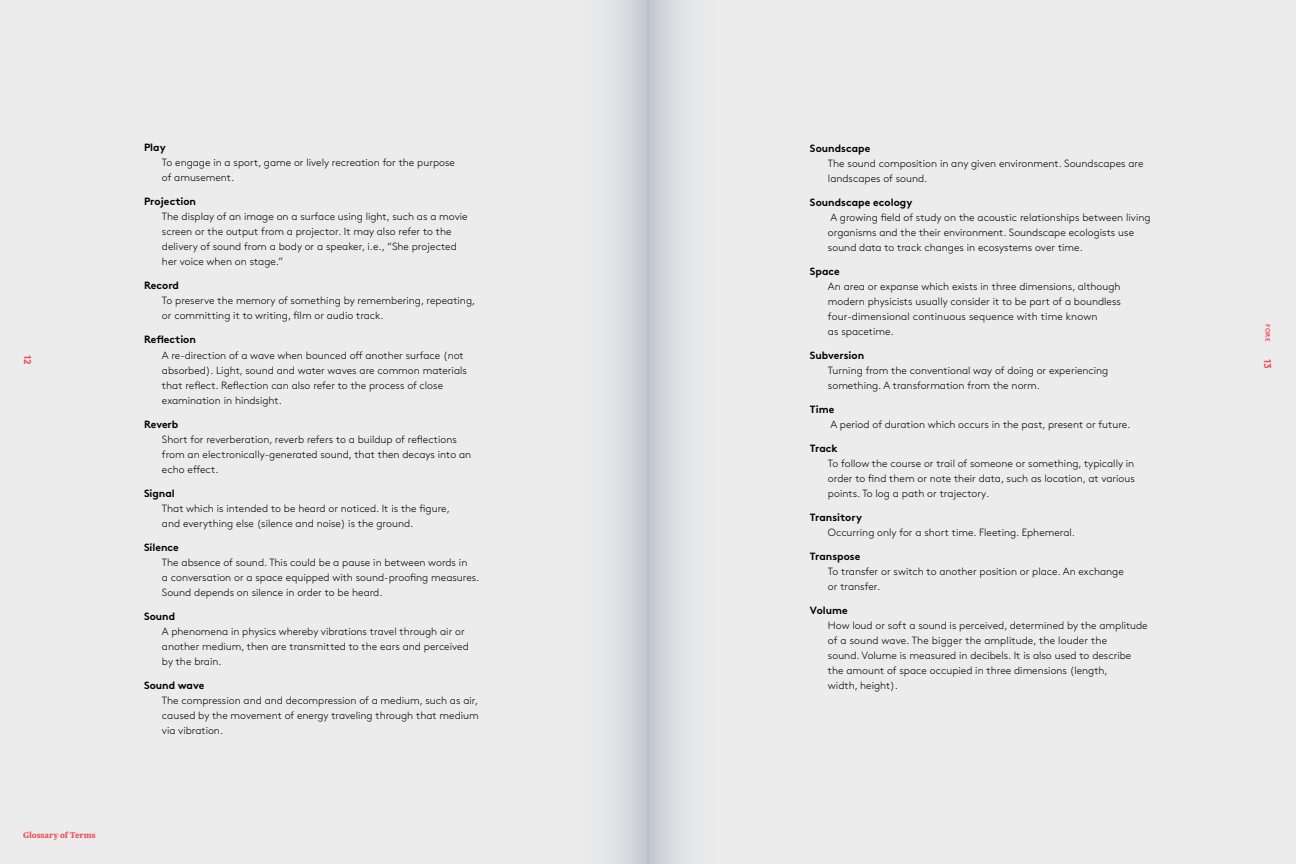
<style>
.page{position:relative;width:1296px;height:864px;background:#ececec}
.page>*{position:absolute;margin:0;border:0;box-sizing:border-box;transform-origin:0 0}
.t1{font:300 10.5px/15px "Brown";color:#000}
.t2{font:10.5px "Brown Bold Alt";color:#000}
.t3{font:700 10px "Brown";color:#f04a56}
.t4{font:700 8.5px "Eskorte Latin";color:#f04a56}
.t5{font:700 6.5px "Brown";color:#f04a56}
</style>
<div class="page">
<div style="left:648px;top:0;width:71px;height:864px;background:linear-gradient(to right,#c8ccd4,#f3f2f0)"></div>
<div style="left:577px;top:0;width:71px;height:864px;background:linear-gradient(to right,#f3f2f0,#c9cdd4)"></div>
<hr style="left:648px;top:0;width:1px;height:864px;background:#b8bdc2">
<p class="t3" style="left:36px;top:355px;width:11px;rotate:90deg">12</p>
<p class="t4" style="left:23px;top:830px;width:74px">Glossary of Terms</p>
<p class="t2" style="left:144px;top:139px;width:23px">Play</p>
<p class="t1" style="left:162px;top:155px;width:295px">To engage in a sport, game or lively recreation for the purpose of amusement.</p>
<p class="t2" style="left:144px;top:193px;width:54px">Projection</p>
<p class="t1" style="left:162px;top:209px;width:307px">The display of an image on a surface using light, such as a movie screen or the output from a projector. It may also refer to the delivery of sound from a body or a speaker, i.e., “She projected her voice when on stage.”</p>
<p class="t2" style="left:144px;top:277px;width:36px">Record</p>
<p class="t1" style="left:162px;top:293px;width:315px">To preserve the memory of something by remembering, repeating, or committing it to writing, film or audio track.</p>
<p class="t2" style="left:144px;top:331px;width:53px">Reflection</p>
<p class="t1" style="left:162px;top:347px;width:306px">A re-direction of a wave when bounced off another surface (not absorbed). Light, sound and water waves are common materials that reflect. Reflection can also refer to the process of close examination in hindsight.</p>
<p class="t2" style="left:144px;top:415px;width:36px">Reverb</p>
<p class="t1" style="left:162px;top:431px;width:311px">Short for reverberation, reverb refers to a buildup of reflections from an electronically-generated sound, that then decays into an echo effect.</p>
<p class="t2" style="left:144px;top:484px;width:32px">Signal</p>
<p class="t1" style="left:162px;top:500px;width:289px">That which is intended to be heard or noticed. It is the figure, and everything else (silence and noise) is the ground.</p>
<p class="t2" style="left:144px;top:538px;width:36px">Silence</p>
<p class="t1" style="left:162px;top:554px;width:319px">The absence of sound. This could be a pause in between words in<br>a conversation or a space equipped with sound-proofing measures.<br>Sound depends on silence in order to be heard.</p>
<p class="t2" style="left:144px;top:607px;width:33px">Sound</p>
<p class="t1" style="left:162px;top:623px;width:308px">A phenomena in physics whereby vibrations travel through air or another medium, then are transmitted to the ears and perceived by the brain.</p>
<p class="t2" style="left:144px;top:676px;width:62px">Sound wave</p>
<p class="t1" style="left:162px;top:692px;width:318px;text-align:justify">The compression and and decompression of a medium, such as air, caused by the movement of energy traveling through that medium via vibration.</p>
<p class="t2" style="left:810px;top:139px;width:62px">Soundscape</p>
<p class="t1" style="left:828px;top:155px;width:317px">The sound composition in any given environment. Soundscapes are landscapes of sound.</p>
<p class="t2" style="left:810px;top:193px;width:104px">Soundscape ecology</p>
<p class="t1" style="left:828px;top:209px;width:324px">A growing field of study on the acoustic relationships between living organisms and the their environment. Soundscape ecologists use sound data to track changes in ecosystems over time.</p>
<p class="t2" style="left:810px;top:262px;width:31px">Space</p>
<p class="t1" style="left:828px;top:278px;width:294px">An area or expanse which exists in three dimensions, although modern physicists usually consider it to be part of a boundless four-dimensional continuous sequence with time known<br>as spacetime.</p>
<p class="t2" style="left:810px;top:346px;width:56px">Subversion</p>
<p class="t1" style="left:828px;top:362px;width:282px">Turning from the conventional way of doing or experiencing something. A transformation from the norm.</p>
<p class="t2" style="left:810px;top:400px;width:26px">Time</p>
<p class="t1" style="left:831px;top:416px;width:301px">A period of duration which occurs in the past, present or future.</p>
<p class="t2" style="left:810px;top:439px;width:29px">Track</p>
<p class="t1" style="left:828px;top:455px;width:308px;text-align:justify">To follow the course or trail of someone or something, typically in order to find them or note their data, such as location, at various points. To log a path or trajectory.</p>
<p class="t2" style="left:810px;top:508px;width:54px">Transitory</p>
<p class="t1" style="left:828px;top:524px;width:249px">Occurring only for a short time. Fleeting. Ephemeral.</p>
<p class="t2" style="left:810px;top:548px;width:52px">Transpose</p>
<p class="t1" style="left:828px;top:563px;width:297px">To transfer or switch to another position or place. An exchange or transfer.</p>
<p class="t2" style="left:810px;top:602px;width:39px">Volume</p>
<p class="t1" style="left:828px;top:617px;width:321px">How loud or soft a sound is perceived, determined by the amplitude of a sound wave. The bigger the amplitude, the louder the<br>sound. Volume is measured in decibels. It is also used to describe the amount of space occupied in three dimensions (length,<br>width, height).</p>
<p class="t5" style="left:1273px;top:324px;width:19px;rotate:90deg">FORE</p>
<p class="t3" style="left:1276px;top:359px;width:11px;rotate:90deg">13</p>
</div>
